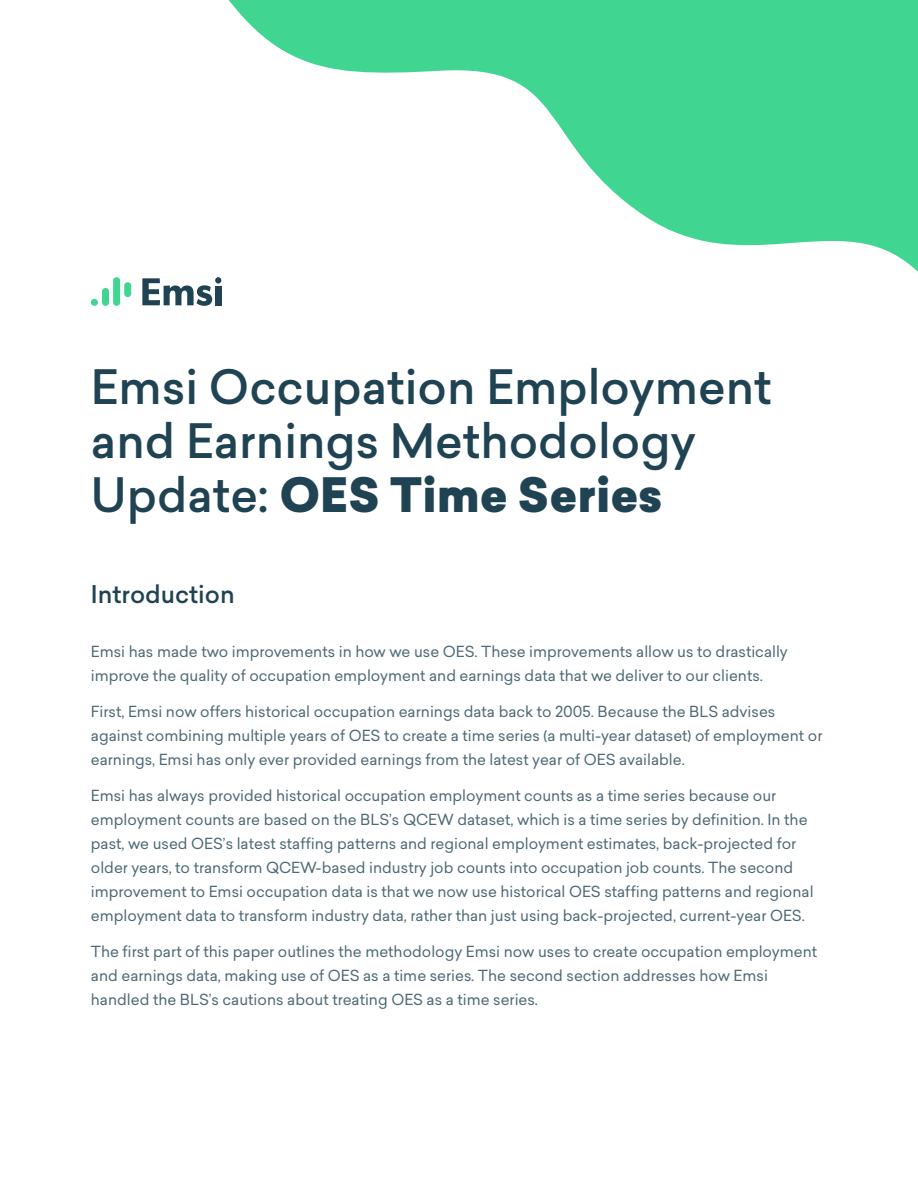
<style>
.page{position:relative;width:918px;height:1188px;background:#fff}
.page>*{position:absolute;margin:0;border:0;box-sizing:border-box;transform-origin:0 0}
.Header_2{font:500 46.5px/54px "Sailec";color:#204354}
.Header_3{font:500 24px "Sailec";color:#204354}
.Body{font:15px/24px "Sailec";color:#4d6976}
.s1{font-weight:900}
</style>
<div class="page">
<svg style="left:142px;top:278px;width:31px;height:28px"></svg>
<div style="left:102px;top:288px;width:7px;height:18px;background:#41d592;border-radius:4px"></div>
<div style="left:113px;top:277px;width:7px;height:29px;background:#41d592;border-radius:4px"></div>
<div style="left:91px;top:299px;width:7px;height:7px;background:#41d592;border-radius:50%"></div>
<div style="left:124px;top:282px;width:7px;height:15px;background:#41d592;border-radius:4px"></div>
<svg style="left:173px;top:0;width:745px;height:306px"></svg>
<p class="Header_2" style="left:91px;top:360px;width:682px">Emsi Occupation Employment and Earnings Methodology<br>Update: <span class="s1">OES Time Series</span></p>
<p class="Header_3" style="left:91px;top:578px;width:145px">Introduction</p>
<p class="Body" style="left:91px;top:640px;width:699px">Emsi has made two improvements in how we use OES. These improvements allow us to drastically improve the quality of occupation employment and earnings data that we deliver to our clients.</p>
<p class="Body" style="left:91px;top:700px;width:733px">First, Emsi now offers historical occupation earnings data back to 2005. Because the BLS advises against combining multiple years of OES to create a time series (a multi-year dataset) of employment or earnings, Emsi has only ever provided earnings from the latest year of OES available.</p>
<p class="Body" style="left:91px;top:784px;width:724px">Emsi has always provided historical occupation employment counts as a time series because our employment counts are based on the BLS’s QCEW dataset, which is a time series by definition. In the past, we used OES’s latest staffing patterns and regional employment estimates, back-projected for older years, to transform QCEW-based industry job counts into occupation job counts. The second improvement to Emsi occupation data is that we now use historical OES staffing patterns and regional employment data to transform industry data, rather than just using back-projected, current-year OES.</p>
<p class="Body" style="left:91px;top:940px;width:728px">The first part of this paper outlines the methodology Emsi now uses to create occupation employment and earnings data, making use of OES as a time series. The second section addresses how Emsi handled the BLS’s cautions about treating OES as a time series.</p>
</div>
